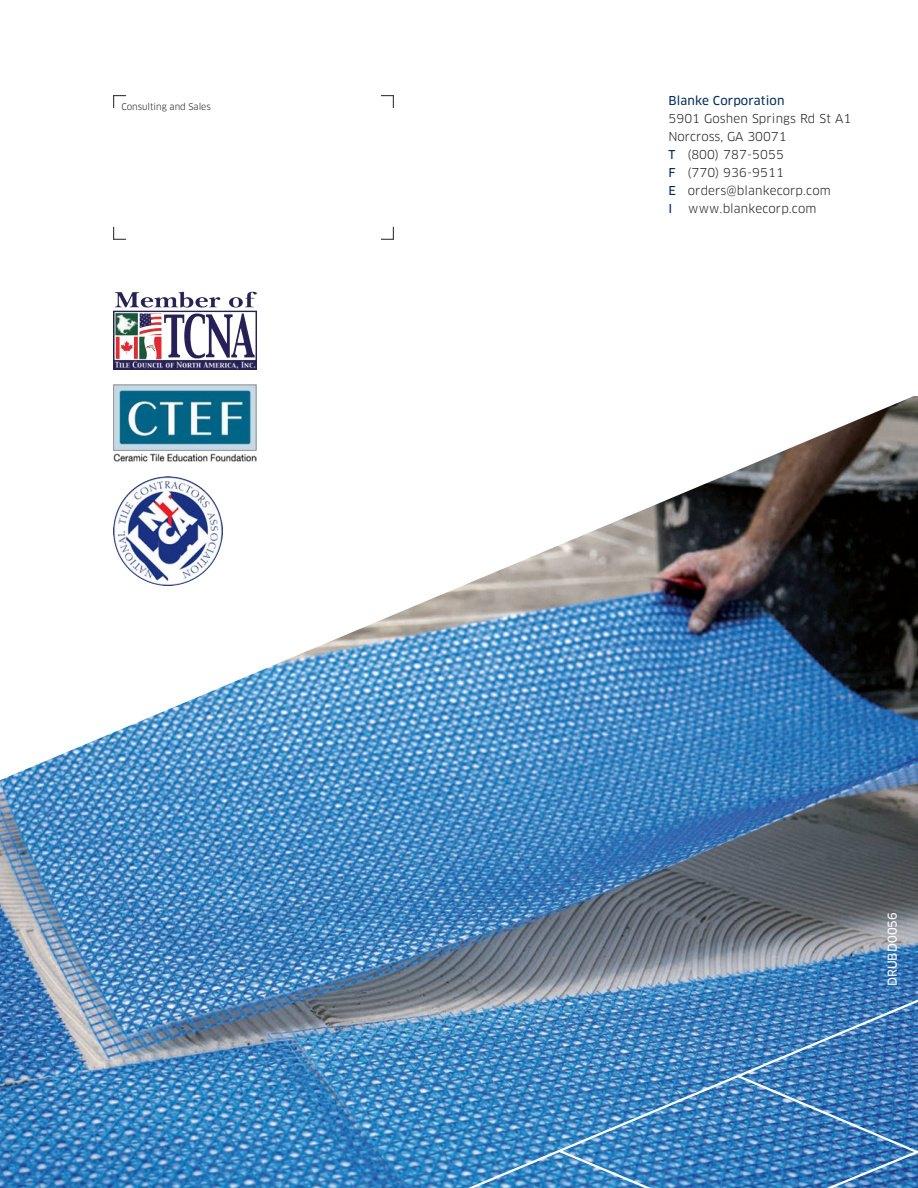
<style>
.page{position:relative;width:918px;height:1188px;background:#fff}
.page>*{position:absolute;margin:0;border:0;box-sizing:border-box;transform-origin:0 0}
.Subs{font:12px/18px "Clan OT";letter-spacing:.01em;color:#231f20}
.t1{font:12px "Clan OT News";letter-spacing:.005em;color:#fff}
.Prod_-Beschreibung{font:9px "Clan OT";letter-spacing:-.005em;color:#231f20}
.s1{font-family:"Clan OT News";color:#002d59}
.s2{font-family:"Clan OT News";color:#002d5a}
</style>
<div class="page">
<img style="left:0;top:396px;width:918px;height:792px">
<img style="left:113px;top:291px;width:143px;height:79px">
<img style="left:334px;top:989px;width:584px;height:199px">
<img style="left:549px;top:1057px;width:369px;height:131px">
<img style="left:556px;top:1073px;width:362px;height:115px">
<img style="left:115px;top:387px;width:139px;height:62px">
<div style="left:113px;top:385px;width:143px;height:66px;border:1px solid #8a8c8f"></div>
<img style="left:114px;top:476px;width:109px;height:109px">
<svg style="left:113px;top:95px;width:13px;height:13px"></svg>
<svg style="left:113px;top:227px;width:13px;height:13px"></svg>
<svg style="left:381px;top:95px;width:13px;height:13px"></svg>
<svg style="left:381px;top:227px;width:13px;height:13px"></svg>
<img style="left:113px;top:452px;width:143px;height:9px">
<p class="Prod_-Beschreibung" style="left:121px;top:102px;width:91px">Consulting and Sales</p>
<p class="Subs" style="left:668px;top:91px;width:185px"><span class="s1">Blanke Corporation<br></span>5901 Goshen Springs Rd St A1<br>Norcross, GA 30071<br><span class="s2">T</span> (800) 787-5055<br><span class="s1">F</span> (770) 936-9511<br><span class="s1">E</span> orders@blankecorp.com<br><span class="s1">I</span></p>
<p class="Subs" style="left:688px;top:199px;width:130px">www.blankecorp.com</p>
<p class="t1" style="left:885px;top:986px;width:76px;rotate:-90deg">DRUBD0056</p>
</div>
